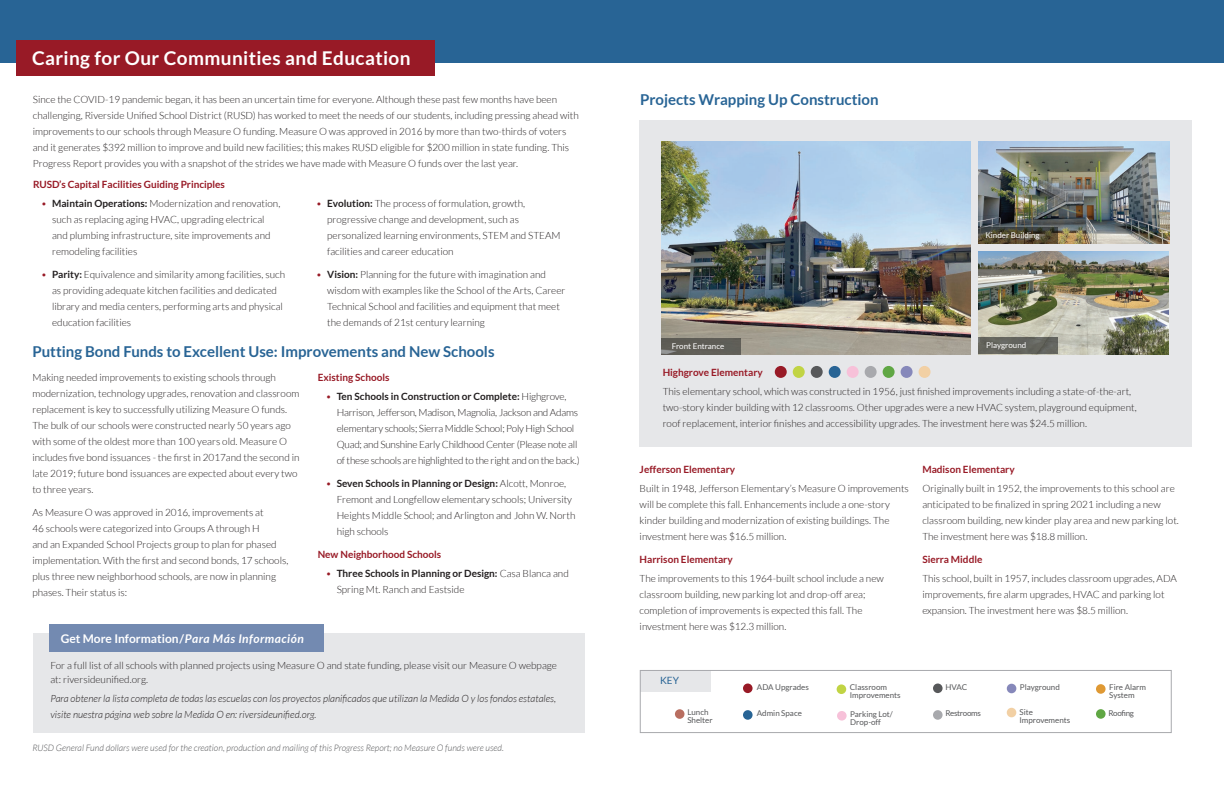
<style>
.page{position:relative;width:1224px;height:792px;background:#fff}
.page>*{position:absolute;margin:0;border:0;box-sizing:border-box;transform-origin:0 0}
.t1{font:700 19px "Lato";letter-spacing:.02em;color:#fff}
.t2{font:700 15px "Lato";color:#286495}
.t3{font:700 12px "Lato";color:#fff}
.t4{font:300 10px/16px "Lato";color:#231f20}
.t5{font:300 10px/16px "Lato";letter-spacing:-.02em;color:#231f20}
.t6{font:italic 300 10px/16px "Lato";color:#231f20}
.t7{font:700 10px "Lato";color:#981a26}
.t8{font:10px "Lato";color:#286495}
.t9{font:italic 300 9px "Lato";color:#57585a}
.t10{font:8px/8px "Lato";color:#57585a}
.t11{font:8px "Lato";color:#fff}
.t12{font:8px "Lato";letter-spacing:-.04em;color:#57585a}
.s1{color:#981a26}
.s2{font-weight:700}
.s3{font-style:italic}
</style>
<div class="page">
<div style="left:640px;top:670px;width:70px;height:22px;background:#e6e7e9"></div>
<div style="left:639px;top:121px;width:553px;height:326px;background:#e6e7e9"></div>
<div style="left:0;top:0;width:1224px;height:62px;background:#286495"></div>
<div style="left:16px;top:40px;width:419px;height:36px;background:#981a26"></div>
<img style="left:662px;top:142px;width:309px;height:212px">
<div style="left:662px;top:338px;width:79px;height:17px;background:#5f5e57"></div>
<img style="left:978px;top:251px;width:191px;height:103px">
<div style="left:978px;top:338px;width:79px;height:16px;background:#63645d"></div>
<img style="left:978px;top:142px;width:192px;height:102px">
<svg style="left:978px;top:227px;width:80px;height:17px"></svg>
<div style="left:865px;top:366px;width:12px;height:12px;background:#a8a9ad;border-radius:50%"></div>
<div style="left:883px;top:366px;width:12px;height:12px;background:#60a744;border-radius:50%"></div>
<div style="left:901px;top:366px;width:12px;height:12px;background:#8688ba;border-radius:50%"></div>
<div style="left:919px;top:366px;width:12px;height:12px;background:#f2d0a4;border-radius:50%"></div>
<div style="left:811px;top:366px;width:12px;height:12px;background:#57585a;border-radius:50%"></div>
<div style="left:775px;top:366px;width:12px;height:12px;background:#981a26;border-radius:50%"></div>
<div style="left:847px;top:366px;width:12px;height:12px;background:#f7c1d9;border-radius:50%"></div>
<div style="left:829px;top:366px;width:12px;height:12px;background:#286495;border-radius:50%"></div>
<div style="left:793px;top:366px;width:12px;height:12px;background:#c1d444;border-radius:50%"></div>
<div style="left:34px;top:633px;width:551px;height:100px;background:#e6e7e9"></div>
<div style="left:50px;top:625px;width:274px;height:27px;background:#738ab1"></div>
<div style="left:1007px;top:684px;width:9px;height:9px;background:#8688ba;border-radius:50%"></div>
<div style="left:1007px;top:708px;width:9px;height:9px;background:#f2d0a4;border-radius:50%"></div>
<div style="left:675px;top:709px;width:9px;height:10px;background:#b86e60;border-radius:50%"></div>
<div style="left:837px;top:711px;width:10px;height:10px;background:#f7c1d9;border-radius:50%"></div>
<div style="left:837px;top:684px;width:9px;height:10px;background:#c1d444;border-radius:50%"></div>
<div style="left:743px;top:684px;width:10px;height:9px;background:#981a26;border-radius:50%"></div>
<div style="left:743px;top:710px;width:10px;height:10px;background:#286495;border-radius:50%"></div>
<div style="left:933px;top:684px;width:10px;height:9px;background:#57585a;border-radius:50%"></div>
<div style="left:933px;top:710px;width:10px;height:10px;background:#a8a9ad;border-radius:50%"></div>
<div style="left:1096px;top:684px;width:10px;height:10px;background:#df9934;border-radius:50%"></div>
<div style="left:1096px;top:709px;width:10px;height:10px;background:#60a744;border-radius:50%"></div>
<div style="left:640px;top:670px;width:532px;height:63px;border:1px solid #a8a9ad"></div>
<h1 class="t1" style="left:32px;top:47px;width:380px">Caring for Our Communities and Education</h1>
<p class="t4" style="left:33px;top:91px;width:548px">Since the COVID-19 pandemic began, it has been an uncertain time for everyone. Although these past few months have been challenging, Riverside Unified School District (RUSD) has worked to meet the needs of our students, including pressing ahead with improvements to our schools through Measure O funding. Measure O was approved in 2016 by more than two-thirds of voters and it generates $392 million to improve and build new facilities; this makes RUSD eligible for $200 million in state funding. This Progress Report provides you with a snapshot of the strides we have made with Measure O funds over the last year.</p>
<p class="t7" style="left:33px;top:179px;width:193px">RUSD’s Capital Facilities Guiding Principles</p>
<p class="t4" style="left:52px;top:195px;width:230px;text-indent:-11px"><span class="s1">•</span> <span class="s2">Maintain Operations:</span> Modernization and renovation, such as replacing aging HVAC, upgrading electrical and plumbing infrastructure, site improvements and remodeling facilities</p>
<p class="t4" style="left:52px;top:267px;width:235px;text-indent:-11px"><span class="s1">•</span> <span class="s2">Parity:</span> Equivalence and similarity among facilities, such as providing adequate kitchen facilities and dedicated library and media centers, performing arts and physical education facilities</p>
<p class="t4" style="left:327px;top:195px;width:235px;text-indent:-11px"><span class="s1">•</span> <span class="s2">Evolution:</span> The process of formulation, growth, progressive change and development, such as personalized learning environments, STEM and STEAM facilities and career education</p>
<p class="t4" style="left:327px;top:267px;width:240px;text-indent:-11px"><span class="s1">•</span> <span class="s2">Vision:</span> Planning for the future with imagination and wisdom with examples like the School of the Arts, Career Technical School and facilities and equipment that meet the demands of 21st century learning</p>
<h2 class="t2" style="left:32px;top:343px;width:464px">Putting Bond Funds to Excellent Use: Improvements and New Schools</h2>
<p class="t4" style="left:32px;top:369px;width:269px">Making needed improvements to existing schools through modernization, technology upgrades, renovation and classroom replacement is key to successfully utilizing Measure O funds.<br>The bulk of our schools were constructed nearly 50 years ago with some of the oldest more than 100 years old. Measure O includes five bond issuances - the first in 2017and the second in late 2019; future bond issuances are expected about every two to three years.</p>
<p class="t4" style="left:32px;top:505px;width:257px">As Measure O was approved in 2016, improvements at<br>46 schools were categorized into Groups A through H<br>and an Expanded School Projects group to plan for phased implementation. With the first and second bonds, 17 schools, plus three new neighborhood schools, are now in planning phases. Their status is:</p>
<p class="t7" style="left:318px;top:371px;width:73px">Existing Schools</p>
<p class="t5" style="left:337px;top:388px;width:244px;text-indent:-11px"><span class="s1">•</span> <span class="s2">Ten Schools in Construction or Complete:</span> Highgrove, Harrison, Jefferson, Madison, Magnolia, Jackson and Adams elementary schools; Sierra Middle School; Poly High School Quad; and Sunshine Early Childhood Center (Please note all of these schools are highlighted to the right and on the back.)</p>
<p class="t4" style="left:337px;top:476px;width:240px;text-indent:-11px"><span class="s1">•</span> <span class="s2">Seven Schools in Planning or Design:</span> Alcott, Monroe, Fremont and Longfellow elementary schools; University Heights Middle School; and Arlington and John W. North high schools</p>
<p class="t7" style="left:318px;top:549px;width:125px">New Neighborhood Schools</p>
<p class="t4" style="left:337px;top:566px;width:234px;text-indent:-11px"><span class="s1">•</span> <span class="s2">Three Schools in Planning or Design:</span> Casa Blanca and<br>Spring Mt. Ranch and Eastside</p>
<p class="t3" style="left:61px;top:631px;width:245px">Get More Information/<span class="s3">Para Más Información</span></p>
<p class="t4" style="left:50px;top:659px;width:508px;line-height:14px">For a full list of all schools with planned projects using Measure O and state funding, please visit our Measure O webpage at: riversideunified.org.</p>
<p class="t6" style="left:50px;top:691px;width:507px">Para obtener la lista completa de todas las escuelas con los proyectos planificados que utilizan la Medida O y los fondos estatales, visite nuestra página web sobre la Medida O en: riversideunified.org.</p>
<p class="t9" style="left:32px;top:743px;width:473px">RUSD General Fund dollars were used for the creation, production and mailing of this Progress Report; no Measure O funds were used.</p>
<h2 class="t2" style="left:640px;top:90px;width:240px">Projects Wrapping Up Construction</h2>
<p class="t11" style="left:985px;top:231px;width:56px">Kinder Building</p>
<p class="t11" style="left:672px;top:342px;width:54px">Front Entrance</p>
<p class="t11" style="left:986px;top:341px;width:42px">Playground</p>
<p class="t7" style="left:663px;top:367px;width:102px">Highgrove Elementary</p>
<p class="t4" style="left:663px;top:383px;width:475px">This elementary school, which was constructed in 1956, just finished improvements including a state-of-the-art, two-story kinder building with 12 classrooms. Other upgrades were a new HVAC system, playground equipment, roof replacement, interior finishes and accessibility upgrades. The investment here was $24.5 million.</p>
<p class="t7" style="left:640px;top:464px;width:97px">Jefferson Elementary</p>
<p class="t4" style="left:640px;top:480px;width:271px">Built in 1948, Jefferson Elementary’s Measure O improvements will be complete this fall. Enhancements include a one-story kinder building and modernization of existing buildings. The investment here was $16.5 million.</p>
<p class="t7" style="left:640px;top:554px;width:95px">Harrison Elementary</p>
<p class="t4" style="left:640px;top:571px;width:246px">The improvements to this 1964-built school include a new classroom building, new parking lot and drop-off area; completion of improvements is expected this fall. The investment here was $12.3 million.</p>
<p class="t7" style="left:922px;top:464px;width:94px">Madison Elementary</p>
<p class="t4" style="left:922px;top:480px;width:258px">Originally built in 1952, the improvements to this school are anticipated to be finalized in spring 2021 including a new classroom building, new kinder play area and new parking lot.<br>The investment here was $18.8 million.</p>
<p class="t7" style="left:922px;top:554px;width:62px">Sierra Middle</p>
<p class="t4" style="left:922px;top:571px;width:256px">This school, built in 1957, includes classroom upgrades, ADA improvements, fire alarm upgrades, HVAC and parking lot expansion. The investment here was $8.5 million.</p>
<p class="t8" style="left:660px;top:675px;width:20px">KEY</p>
<p class="t10" style="left:850px;top:683px;width:52px">Classroom<br>Improvements</p>
<p class="t10" style="left:757px;top:683px;width:53px">ADA Upgrades</p>
<p class="t10" style="left:757px;top:710px;width:47px">Admin Space</p>
<p class="t10" style="left:687px;top:708px;width:27px">Lunch<br>Shelter</p>
<p class="t10" style="left:850px;top:710px;width:44px">Parking Lot/<br>Drop-off</p>
<p class="t10" style="left:946px;top:683px;width:23px">HVAC</p>
<p class="t12" style="left:945px;top:709px;width:37px">Restrooms</p>
<p class="t10" style="left:1020px;top:683px;width:42px">Playground</p>
<p class="t10" style="left:1019px;top:708px;width:52px">Site<br>Improvements</p>
<p class="t10" style="left:1109px;top:683px;width:38px">Fire Alarm<br>System</p>
<p class="t10" style="left:1108px;top:709px;width:27px">Roofing</p>
</div>
